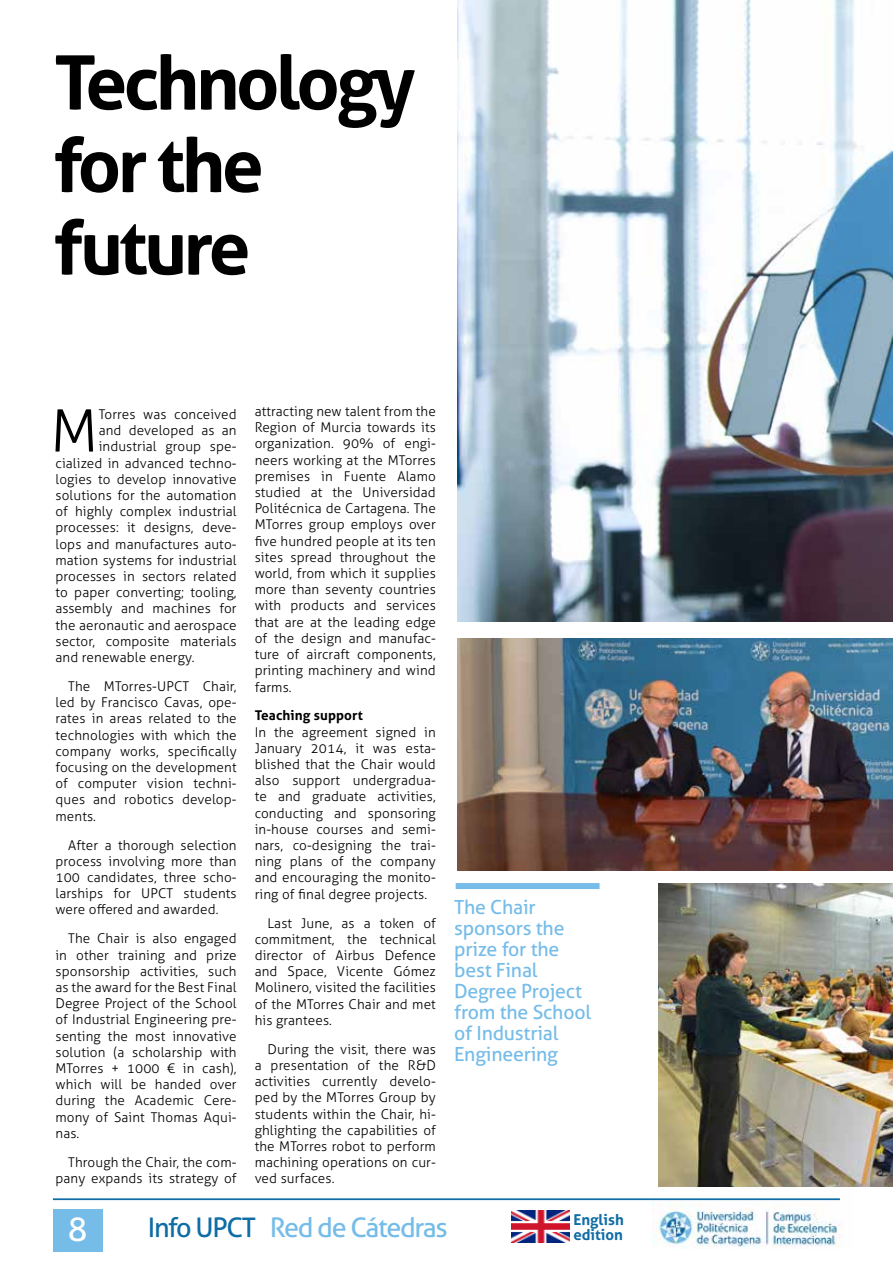
<style>
.page{position:relative;width:893px;height:1263px;background:#fff}
.page>*{position:absolute;margin:0;border:0;box-sizing:border-box;transform-origin:0 0}
.t1{font:700 75px/82.5px "Aller";letter-spacing:-.05em;color:#000}
.t2{font:300 58.5px "Aller";color:#000}
.t3{font:33px "Aller";color:#fff}
.t4{font:27px "Aller";letter-spacing:-.05em;color:#75bce8}
.t5{font:19.5px/21px "Aller";letter-spacing:-.01em;color:#75bce8}
.t6{font:700 15px/15px "Aller";color:#0f6ca5}
.t7{font:300 13.5px/16.2px "Aller";letter-spacing:.01em;color:#000;text-align:justify}
.t8{font:700 13.5px "Aller";letter-spacing:.01em;color:#000}
.s1{color:#0f6ca5}
</style>
<div class="page">
<img style="left:457px;top:0;width:436px;height:621px">
<img style="left:457px;top:639px;width:436px;height:231px">
<img style="left:659px;top:884px;width:234px;height:302px">
<div style="left:456px;top:883px;width:143px;height:6px;background:#75bce8"></div>
<div style="left:53px;top:1209px;width:49px;height:42px;background:#75bce8"></div>
<img style="left:653px;top:1200px;width:190px;height:48px">
<div style="left:53px;top:1198px;width:787px;height:2px;border:1px solid #0f6ca5"></div>
<img style="left:512px;top:1211px;width:58px;height:31px">
<h1 class="t1" style="left:54px;top:41px;width:363px">Technology for the future</h1>
<h2 class="t2" style="left:50px;top:395px;width:49px">M</h2>
<p class="t7" style="left:99px;top:406px;width:139px">Torres was conceived</p>
<p class="t7" style="left:99px;top:422px;width:139px">and developed as an</p>
<p class="t7" style="left:99px;top:439px;width:139px">industrial group spe-</p>
<p class="t7" style="left:55px;top:455px;width:183px">cialized in advanced techno-</p>
<p class="t7" style="left:55px;top:471px;width:183px">logies to develop innovative</p>
<p class="t7" style="left:55px;top:487px;width:183px">solutions for the automation</p>
<p class="t7" style="left:55px;top:503px;width:183px">of highly complex industrial</p>
<p class="t7" style="left:55px;top:520px;width:183px">processes: it designs, deve-</p>
<p class="t7" style="left:55px;top:536px;width:183px">lops and manufactures auto-</p>
<p class="t7" style="left:55px;top:552px;width:183px">mation systems for industrial</p>
<p class="t7" style="left:55px;top:568px;width:183px">processes in sectors related</p>
<p class="t7" style="left:55px;top:584px;width:183px">to paper converting; tooling,</p>
<p class="t7" style="left:55px;top:601px;width:183px">assembly and machines for</p>
<p class="t7" style="left:55px;top:617px;width:183px">the aeronautic and aerospace</p>
<p class="t7" style="left:55px;top:633px;width:183px">sector, composite materials</p>
<p class="t7" style="left:55px;top:649px;width:141px">and renewable energy.</p>
<p class="t7" style="left:55px;top:678px;width:183px;text-indent:13px">The MTorres-UPCT Chair, led by Francisco Cavas, ope&shy;rates in areas related to the technologies with which the company works, specifically focusing on the development of computer vision techni&shy;ques and robotics develop&shy;ments.</p>
<p class="t7" style="left:55px;top:837px;width:183px;text-indent:13px">After a thorough selection process involving more than 100 candidates, three scho&shy;larships for UPCT students were offered and awarded.</p>
<p class="t7" style="left:55px;top:930px;width:183px;text-indent:13px">The Chair is also engaged in other training and prize sponsorship activities, such as the award for the Best Final Degree Project of the School of Industrial Engineering pre&shy;senting the most innovative solution (a scholarship with MTorres + 1000 € in cash), which will be handed over during the Academic Cere&shy;mony of Saint Thomas Aqui&shy;nas.</p>
<p class="t7" style="left:55px;top:1154px;width:183px;text-align:right">Through the Chair, the com&shy;pany expands its strategy of</p>
<p class="t7" style="left:255px;top:403px;width:183px">attracting new talent from the Region of Murcia towards its organization. 90% of engi&shy;neers working at the MTorres premises in Fuente Alamo studied at the Universidad Politécnica de Cartagena. The MTorres group employs over five hundred people at its ten sites spread throughout the world, from which it supplies more than seventy countries with products and services that are at the leading edge of the design and manufac&shy;ture of aircraft components, printing machinery and wind farms.</p>
<p class="t8" style="left:255px;top:707px;width:110px">Teaching support</p>
<p class="t7" style="left:255px;top:724px;width:183px">In the agreement signed in January 2014, it was esta&shy;blished that the Chair would also support undergradua&shy;te and graduate activities, conducting and sponsoring in-house courses and semi&shy;nars, co-designing the trai&shy;ning plans of the company and encouraging the monito&shy;ring of final degree projects.</p>
<p class="t7" style="left:255px;top:915px;width:183px;text-indent:13px">Last June, as a token of commitment, the technical director of Airbus Defence and Space, Vicente Gómez Molinero, visited the facilities of the MTorres Chair and met his grantees.</p>
<p class="t7" style="left:255px;top:1041px;width:183px;text-indent:13px">During the visit, there was a presentation of the R&amp;D activities currently develo&shy;ped by the MTorres Group by students within the Chair, hi&shy;ghlighting the capabilities of the MTorres robot to perform machining operations on cur&shy;ved surfaces.</p>
<h3 class="t5" style="left:454px;top:896px;width:139px">The Chair sponsors the prize for the best Final<br>Degree Project from the School of Industrial<br>Engineering</h3>
<h3 class="t3" style="left:68px;top:1209px;width:21px">8</h3>
<p class="t6" style="left:573px;top:1212px;width:52px">English edition</p>
<h3 class="t4" style="left:148px;top:1210px;width:301px"><span class="s1">Info UPCT</span> Red de Cátedras</h3>
</div>
